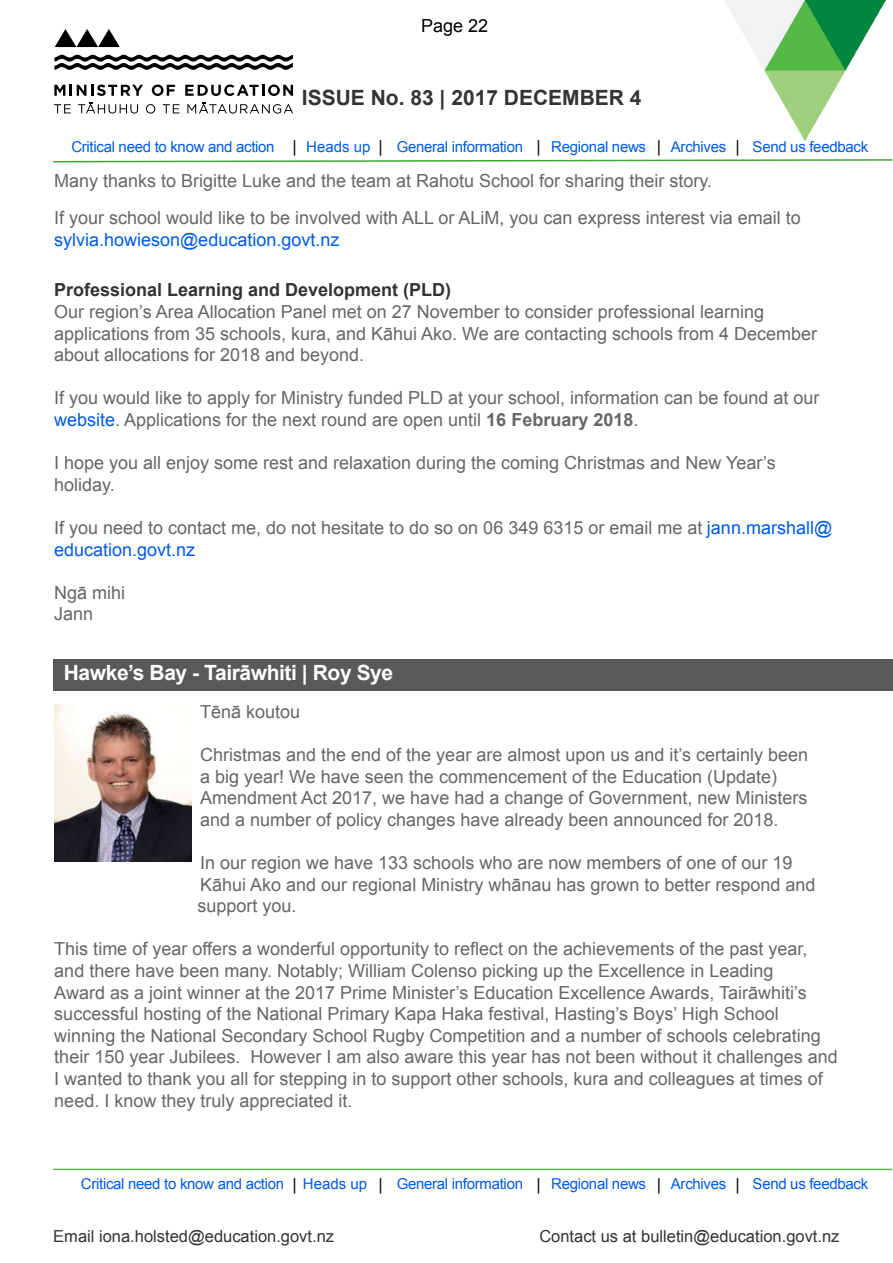
<style>
.page{position:relative;width:893px;height:1263px;background:#fff}
.page>*{position:absolute;margin:0;border:0;box-sizing:border-box;transform-origin:0 0}
.Bookmark{font:700 21px "Arial";letter-spacing:-.02em;color:#fff}
.t1{font:700 21px "Arial";color:#333}
.Body_Text1{font:18px/21.6px "Arial";color:#666}
.t2{font:700 18px "Arial";color:#333}
.t3{font:18px "Arial";color:#000}
.t4{font:16.5px "Arial";color:#333}
.t5{font:15px "Arial";letter-spacing:-.02em;color:#005be5}
.s1{font-size:16.5px;color:#000}
.s2{color:#005be5}
.s3{font-weight:700}
</style>
<div class="page">
<hr style="left:53px;top:1169px;width:839px;height:1px;background:#55ba47">
<svg style="left:54px;top:85px;width:89px;height:11px"></svg>
<svg style="left:152px;top:85px;width:23px;height:11px"></svg>
<svg style="left:185px;top:85px;width:108px;height:11px"></svg>
<svg style="left:54px;top:104px;width:17px;height:9px"></svg>
<svg style="left:78px;top:102px;width:60px;height:12px"></svg>
<svg style="left:146px;top:104px;width:9px;height:10px"></svg>
<svg style="left:163px;top:104px;width:16px;height:9px"></svg>
<svg style="left:187px;top:102px;width:106px;height:12px"></svg>
<svg style="left:55px;top:29px;width:65px;height:18px"></svg>
<svg style="left:54px;top:55px;width:239px;height:15px"></svg>
<img style="left:725px;top:0;width:161px;height:140px">
<div style="left:53px;top:659px;width:839px;height:32px;background:#58595b"></div>
<img style="left:55px;top:705px;width:136px;height:157px">
<svg style="left:53px;top:140px;width:840px;height:23px"></svg>
<p class="t3" style="left:421px;top:14px;width:69px">Page 22</p>
<p class="t1" style="left:302px;top:83px;width:341px">ISSUE No. 83 | 2017 DECEMBER 4</p>
<p class="t5" style="left:71px;top:137px;width:576px">Critical need to know and action <span class="s1">|</span> Heads up <span class="s1">|</span> General information <span class="s1">|</span> Regional news</p>
<p class="t5" style="left:671px;top:137px;width:57px">Archives</p>
<p class="t5" style="left:753px;top:137px;width:117px">Send us feedback</p>
<p class="Body_Text1" style="left:54px;top:171px;width:660px">Many thanks to Brigitte Luke and the team at Rahotu School for sharing their story.</p>
<p class="Body_Text1" style="left:54px;top:207px;width:748px">If your school would like to be involved with ALL or ALiM, you can express interest via email to <span class="s2">sylvia.howieson@education.govt.nz</span></p>
<p class="t2" style="left:54px;top:278px;width:399px">Professional Learning and Development (PLD)</p>
<p class="Body_Text1" style="left:54px;top:301px;width:765px">Our region’s Area Allocation Panel met on 27 November to consider professional learning applications from 35 schools, kura, and Kāhui Ako. We are contacting schools from 4 December about allocations for 2018 and beyond.</p>
<p class="Body_Text1" style="left:54px;top:387px;width:767px">If you would like to apply for Ministry funded PLD at your school, information can be found at our <span class="s2">website</span>. Applications for the next round are open until <span class="s3">16 February 2018</span>.</p>
<p class="Body_Text1" style="left:54px;top:452px;width:723px">I hope you all enjoy some rest and relaxation during the coming Christmas and New Year’s holiday.</p>
<p class="Body_Text1" style="left:54px;top:517px;width:780px">If you need to contact me, do not hesitate to do so on 06 349 6315 or email me at <span class="s2">jann.marshall@ education.govt.nz</span></p>
<p class="Body_Text1" style="left:54px;top:582px;width:73px">Ngā mihi<br>Jann</p>
<p class="Bookmark" style="left:64px;top:659px;width:331px">Hawke’s Bay - Tairāwhiti | Roy Sye</p>
<p class="Body_Text1" style="left:200px;top:701px;width:102px">Tēnā koutou</p>
<p class="Body_Text1" style="left:200px;top:744px;width:610px">Christmas and the end of the year are almost upon us and it’s certainly been a big year! We have seen the commencement of the Education (Update)<br>Amendment Act 2017, we have had a change of Government, new Ministers and a number of policy changes have already been announced for 2018.</p>
<p class="Body_Text1" style="left:197px;top:852px;width:620px">In our region we have 133 schools who are now members of one of our 19<br>Kāhui Ako and our regional Ministry whānau has grown to better respond and support you.</p>
<p class="Body_Text1" style="left:54px;top:938px;width:785px">This time of year offers a wonderful opportunity to reflect on the achievements of the past year, and there have been many. Notably; William Colenso picking up the Excellence in Leading<br>Award as a joint winner at the 2017 Prime Minister’s Education Excellence Awards, Tairāwhiti’s successful hosting of the National Primary Kapa Haka festival, Hasting’s Boys’ High School winning the National Secondary School Rugby Competition and a number of schools celebrating their 150 year Jubilees. However I am also aware this year has not been without it challenges and I wanted to thank you all for stepping in to support other schools, kura and colleagues at times of need. I know they truly appreciated it.</p>
<p class="t5" style="left:81px;top:1174px;width:567px">Critical need to know and action <span class="s1">|</span> Heads up <span class="s1">|</span> General information <span class="s1">|</span> Regional news</p>
<p class="t5" style="left:671px;top:1174px;width:57px">Archives</p>
<p class="t5" style="left:753px;top:1174px;width:117px">Send us feedback</p>
<p class="t4" style="left:53px;top:1226px;width:282px">Email iona.holsted@education.govt.nz</p>
<p class="t4" style="left:539px;top:1226px;width:302px">Contact us at bulletin@education.govt.nz</p>
</div>
